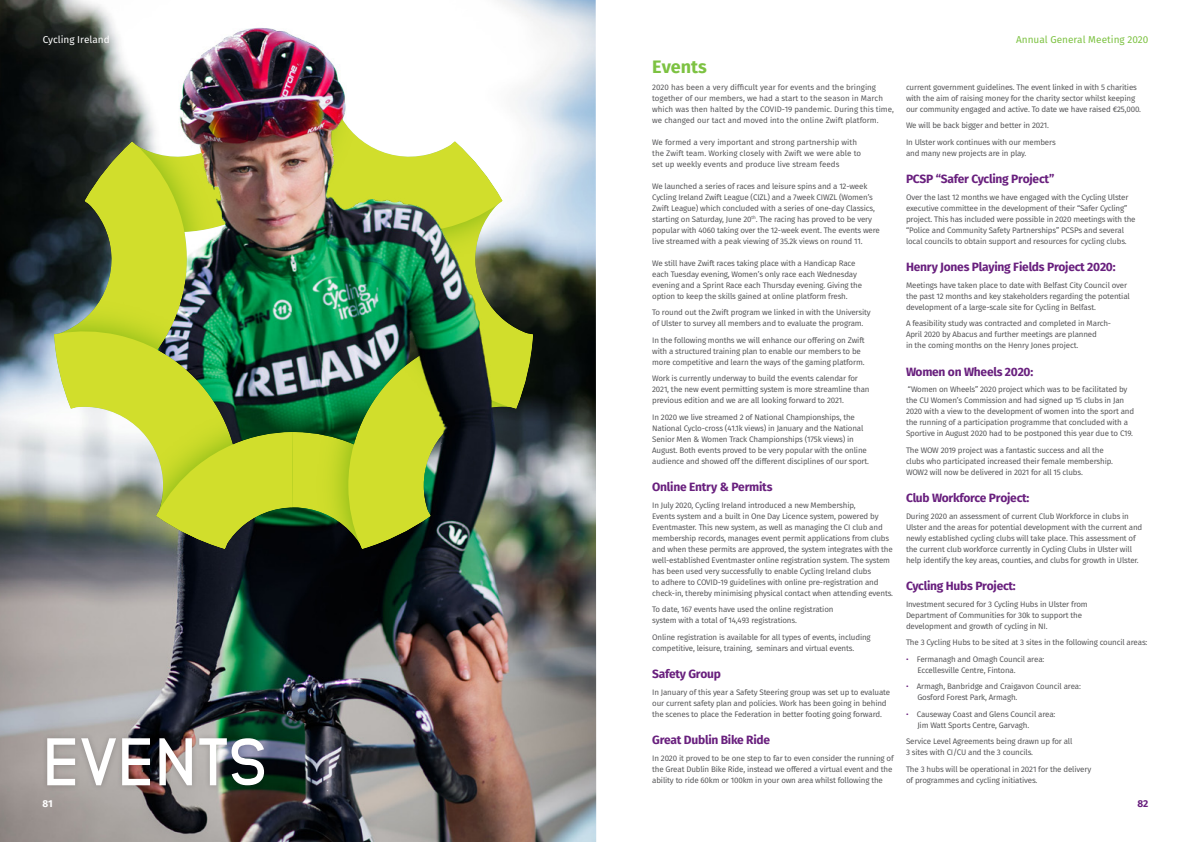
<style>
.page{position:relative;width:1191px;height:842px;background:#fff}
.page>*{position:absolute;margin:0;border:0;box-sizing:border-box;transform-origin:0 0}
.t1{font:700 67.1px "Anodina";letter-spacing:-.05em;color:#fff}
.t2{font:700 18px "Fira Sans";color:#7dc242}
.t3{font:700 12px "Fira Sans";letter-spacing:-.02em;color:#69207e}
.t4{font:10px "Fira Sans";color:#7dc242}
.t5{font:10px "Fira Sans";color:#fff}
.t6{font:700 10px "Fira Sans";color:#69207e}
.t7{font:700 10px "Fira Sans";color:#fff}
.t8{font:8px/11px "Fira Sans";letter-spacing:-.02em;color:#4d4d4f}
.t9{font:8px/11px "Fira Sans";color:#4d4d4f}
.s1{color:#69207e}
</style>
<div class="page">
<img style="left:0;top:0;width:596px;height:842px">
<div style="left:41px;top:732px;width:229px;height:60px;background:#000;opacity:.2"></div>
<img style="left:431px;top:450px;width:102px;height:99px">
<svg style="left:54px;top:450px;width:62px;height:99px;background:#999f97"></svg>
<img style="left:116px;top:450px;width:40px;height:99px">
<svg style="left:156px;top:450px;width:275px;height:99px;background:#a1b22a"></svg>
<img style="left:0;top:0;width:595px;height:450px">
<p class="t5" style="left:43px;top:31px;width:68px">Cycling Ireland</p>
<p class="t4" style="left:1016px;top:31px;width:134px">Annual General Meeting 2020</p>
<h1 class="t1" style="left:43px;top:713px;width:228px">EVENTS</h1>
<p class="t7" style="left:43px;top:795px;width:12px">81</p>
<h2 class="t2" style="left:652px;top:52px;width:56px">Events</h2>
<p class="t9" style="left:652px;top:81px;width:243px">2020 has been a very difficult year for events and the bringing together of our members, we had a start to the season in March which was then halted by the COVID-19 pandemic. During this time, we changed our tact and moved into the online Zwift platform.</p>
<p class="t9" style="left:652px;top:136px;width:210px">We formed a very important and strong partnership with the Zwift team. Working closely with Zwift we were able to set up weekly events and produce live stream feeds</p>
<p class="t8" style="left:652px;top:180px;width:229px">We launched a series of races and leisure spins and a 12-week Cycling Ireland Zwift League (CIZL) and a 7week CIWZL (Women’s Zwift League) which concluded with a series of one-day Classics, starting on Saturday, June 20<sup>th</sup>. The racing has proved to be very popular with 4060 taking over the 12-week event. The events were live streamed with a peak viewing of 35.2k views on round 11.</p>
<p class="t8" style="left:652px;top:257px;width:211px">We still have Zwift races taking place with a Handicap Race each Tuesday evening, Women’s only race each Wednesday evening and a Sprint Race each Thursday evening. Giving the option to keep the skills gained at online platform fresh.</p>
<p class="t8" style="left:652px;top:307px;width:220px">To round out the Zwift program we linked in with the University of Ulster to survey all members and to evaluate the program.</p>
<p class="t8" style="left:652px;top:334px;width:214px">In the following months we will enhance our offering on Zwift with a structured training plan to enable our members to be more competitive and learn the ways of the gaming platform.</p>
<p class="t8" style="left:652px;top:373px;width:219px">Work is currently underway to build the events calendar for<br>2021, the new event permitting system is more streamline than previous edition and we are all looking forward to 2021.</p>
<p class="t8" style="left:652px;top:411px;width:218px">In 2020 we live streamed 2 of National Championships, the National Cyclo-cross (41.1k views) in January and the National Senior Men &amp; Women Track Championships (175k views) in August. Both events proved to be very popular with the online audience and showed off the different disciplines of our sport.</p>
<h3 class="t3" style="left:652px;top:477px;width:122px">Online Entry &amp; Permits</h3>
<p class="t8" style="left:652px;top:499px;width:242px">In July 2020, Cycling Ireland introduced a new Membership,<br>Events system and a built in One Day Licence system, powered by Eventmaster. This new system, as well as managing the CI club and membership records, manages event permit applications from clubs and when these permits are approved, the system integrates with the well-established Eventmaster online registration system. The system has been used very successfully to enable Cycling Ireland clubs<br>to adhere to COVID-19 guidelines with online pre-registration and check-in, thereby minimising physical contact when attending events.</p>
<p class="t8" style="left:652px;top:604px;width:183px">To date, 167 events have used the online registration system with a total of 14,493 registrations.</p>
<p class="t8" style="left:652px;top:631px;width:220px">Online registration is available for all types of events, including competitive, leisure, training, seminars and virtual events.</p>
<h3 class="t3" style="left:652px;top:664px;width:70px">Safety Group</h3>
<p class="t8" style="left:652px;top:686px;width:239px">In January of this year a Safety Steering group was set up to evaluate our current safety plan and policies. Work has been going in behind the scenes to place the Federation in better footing going forward.</p>
<h3 class="t3" style="left:652px;top:730px;width:119px">Great Dublin Bike Ride</h3>
<p class="t8" style="left:652px;top:752px;width:243px">In 2020 it proved to be one step to far to even consider the running of the Great Dublin Bike Ride, instead we offered a virtual event and the ability to ride 60km or 100km in your own area whilst following the</p>
<p class="t8" style="left:906px;top:81px;width:237px">current government guidelines. The event linked in with 5 charities with the aim of raising money for the charity sector whilst keeping our community engaged and active. To date we have raised €25,000.</p>
<p class="t8" style="left:906px;top:117px;width:151px;line-height:16.5px">We will be back bigger and better in 2021.<br>In Ulster work continues with our members</p>
<p class="t8" style="left:906px;top:147px;width:122px">and many new projects are in play.</p>
<h3 class="t3" style="left:906px;top:169px;width:150px">PCSP “Safer Cycling Project”</h3>
<p class="t8" style="left:906px;top:191px;width:231px">Over the last 12 months we have engaged with the Cycling Ulster executive committee in the development of their “Safer Cycling” project. This has included were possible in 2020 meetings with the “Police and Community Safety Partnerships” PCSPs and several local councils to obtain support and resources for cycling clubs.</p>
<h3 class="t3" style="left:906px;top:257px;width:211px">Henry Jones Playing Fields Project 2020:</h3>
<p class="t8" style="left:906px;top:279px;width:225px">Meetings have taken place to date with Belfast City Council over the past 12 months and key stakeholders regarding the potential development of a large-scale site for Cycling in Belfast.</p>
<p class="t8" style="left:906px;top:318px;width:207px">A feasibility study was contracted and completed in March-<br>April 2020 by Abacus and further meetings are planned<br>in the coming months on the Henry Jones project.</p>
<h3 class="t3" style="left:906px;top:361px;width:129px">Women on Wheels 2020:</h3>
<p class="t8" style="left:906px;top:384px;width:230px">“Women on Wheels” 2020 project which was to be facilitated by the CU Women’s Commission and had signed up 15 clubs in Jan 2020 with a view to the development of women into the sport and the running of a participation programme that concluded with a Sportive in August 2020 had to be postponed this year due to C19.</p>
<p class="t8" style="left:906px;top:444px;width:209px">The WOW 2019 project was a fantastic success and all the clubs who participated increased their female membership.<br>WOW2 will now be delivered in 2021 for all 15 clubs.</p>
<h3 class="t3" style="left:906px;top:488px;width:125px">Club Workforce Project:</h3>
<p class="t8" style="left:906px;top:510px;width:238px">During 2020 an assessment of current Club Workforce in clubs in Ulster and the areas for potential development with the current and newly established cycling clubs will take place. This assessment of the current club workforce currently in Cycling Clubs in Ulster will help identify the key areas, counties, and clubs for growth in Ulster.</p>
<h3 class="t3" style="left:906px;top:576px;width:111px">Cycling Hubs Project:</h3>
<p class="t8" style="left:906px;top:598px;width:183px">Investment secured for 3 Cycling Hubs in Ulster from<br>Department of Communities for 30k to support the development and growth of cycling in NI.</p>
<p class="t8" style="left:906px;top:637px;width:243px">The 3 Cycling Hubs to be sited at 3 sites in the following council areas:</p>
<p class="t8" style="left:917px;top:653px;width:128px;text-indent:-11px"><span class="s1">•</span> Fermanagh and Omagh Council area:<br>Eccellesville Centre, Fintona.</p>
<p class="t8" style="left:917px;top:681px;width:165px;text-indent:-11px"><span class="s1">•</span> Armagh, Banbridge and Craigavon Council area:<br>Gosford Forest Park, Armagh.</p>
<p class="t8" style="left:917px;top:708px;width:139px;text-indent:-11px"><span class="s1">•</span> Causeway Coast and Glens Council area:<br>Jim Watt Sports Centre, Garvagh.</p>
<p class="t8" style="left:906px;top:736px;width:168px">Service Level Agreements being drawn up for all<br>3 sites with CI/CU and the 3 councils.</p>
<p class="t8" style="left:906px;top:763px;width:187px">The 3 hubs will be operational in 2021 for the delivery of programmes and cycling initiatives.</p>
<p class="t6" style="left:1137px;top:795px;width:12px">82</p>
</div>
